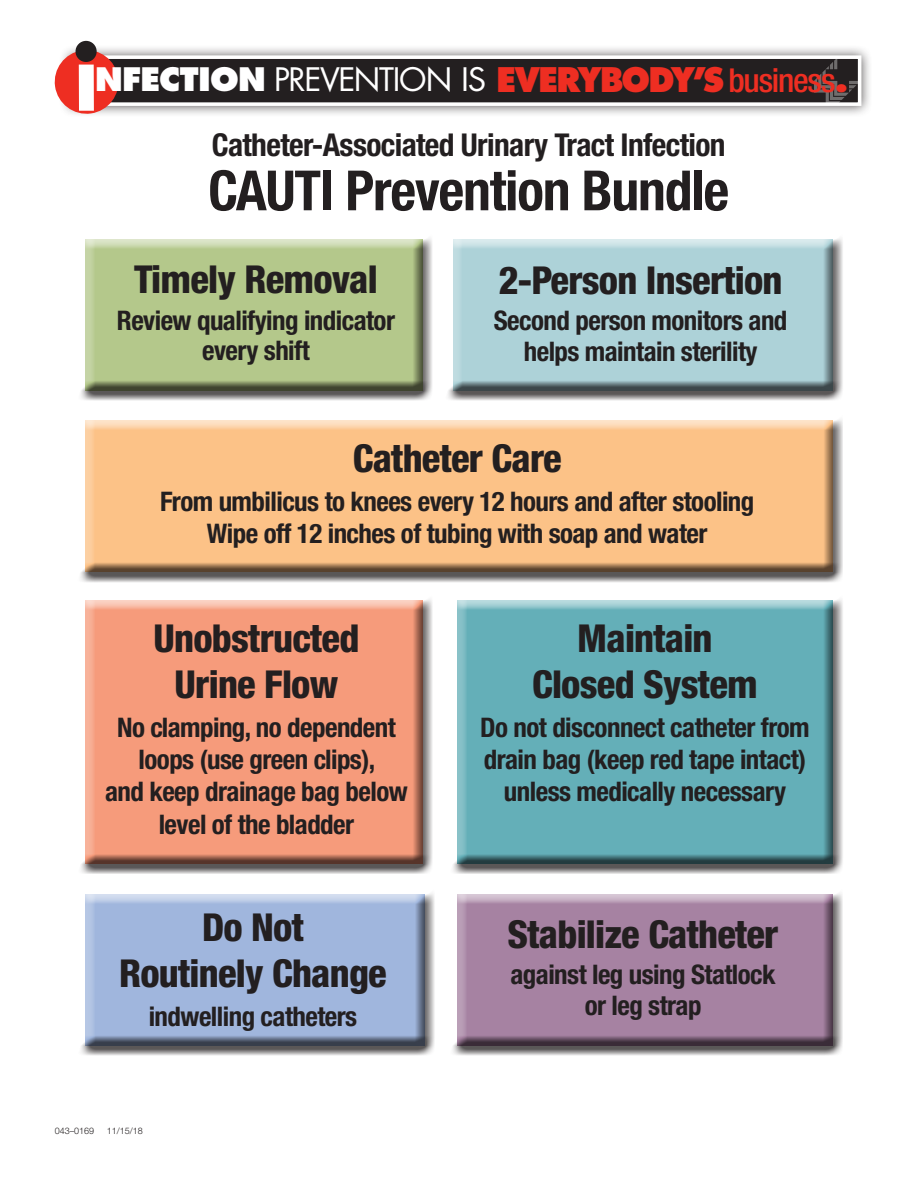
<style>
.page{position:relative;width:918px;height:1188px;background:#fff}
.page>*{position:absolute;margin:0;border:0;box-sizing:border-box;transform-origin:0 0}
.t1{font:700 condensed 55.5px "Helvetica Neue";letter-spacing:-.02em;color:#231f20}
.t2{font:800 condensed 38.55px/46.2px "Helvetica Neue";letter-spacing:-.02em;color:#231f20;text-align:center}
.t3{font:31.5px "Futura Std";letter-spacing:-.04em;color:#fff}
.t4{font:700 condensed 31.5px "Helvetica Neue";letter-spacing:-.02em;color:#231f20}
.t5{font:700 condensed 27px/32.4px "Helvetica Neue";letter-spacing:-.02em;color:#231f20;text-align:center}
.t6{font:300 9px "Helvetica Neue";color:#231f20}
.s1{font-weight:800}
.s2{font-weight:800;font-size:33px;color:#ee2e22}
.s3{font-family:"Helvetica Neue";font-weight:500;font-stretch:condensed;font-size:33px;color:#ee2e22}
</style>
<div class="page">
<div style="left:58px;top:44px;width:815px;height:73px;background:#231f20;opacity:.75"></div>
<svg style="left:54px;top:48px;width:809px;height:68px"></svg>
<div style="left:79px;top:65px;width:15px;height:46px;background:#fff"></div>
<div style="left:76px;top:41px;width:21px;height:21px;background:#231f20;border-radius:50%"></div>
<div style="left:77px;top:594px;width:356px;height:280px;background:#231f20;opacity:.75"></div>
<div style="left:77px;top:887px;width:358px;height:169px;background:#231f20;opacity:.75"></div>
<div style="left:449px;top:594px;width:394px;height:280px;background:#231f20;opacity:.75"></div>
<div style="left:77px;top:414px;width:766px;height:168px;background:#231f20;opacity:.75"></div>
<div style="left:449px;top:887px;width:394px;height:169px;background:#231f20;opacity:.75"></div>
<div style="left:77px;top:232px;width:356px;height:169px;background:#231f20;opacity:.75"></div>
<div style="left:444px;top:232px;width:399px;height:169px;background:#231f20;opacity:.75"></div>
<p class="t3" style="left:95px;top:60px;width:755px"><span class="s1">NFECTION</span> PREVENTION IS <span class="s2">EVERYBODY’S</span> <span class="s3">business</span><span class="s2">.</span></p>
<p class="t4" style="left:212px;top:125px;width:515px">Catheter-Associated Urinary Tract Infection</p>
<p class="t1" style="left:208px;top:157px;width:523px">CAUTI Prevention Bundle</p>
<p class="t2" style="left:134px;top:256px;width:245px">Timely Removal</p>
<p class="t5" style="left:117px;top:305px;width:280px;line-height:30.3px">Review qualifying indicator every shift</p>
<p class="t2" style="left:499px;top:257px;width:286px">2-Person Insertion</p>
<p class="t5" style="left:494px;top:305px;width:295px;line-height:30.3px">Second person monitors and helps maintain sterility</p>
<p class="t2" style="left:353px;top:435px;width:210px">Catheter Care</p>
<p class="t5" style="left:160px;top:485px;width:596px">From umbilicus to knees every 12 hours and after stooling</p>
<p class="t5" style="left:207px;top:517px;width:502px">Wipe off 12 inches of tubing with soap and water</p>
<p class="t2" style="left:154px;top:614px;width:207px">Unobstructed<br>Urine Flow</p>
<p class="t5" style="left:105px;top:710px;width:304px">No clamping, no dependent loops (use green clips),<br>and keep drainage bag below level of the bladder</p>
<p class="t2" style="left:119px;top:903px;width:269px">Do Not<br>Routinely Change</p>
<p class="t5" style="left:149px;top:999px;width:210px">indwelling catheters</p>
<p class="t6" style="left:55px;top:1125px;width:41px">043–0169</p>
<p class="t6" style="left:107px;top:1125px;width:38px">11/15/18</p>
<p class="t2" style="left:532px;top:614px;width:227px">Maintain<br>Closed System</p>
<p class="t5" style="left:480px;top:710px;width:331px">Do not disconnect catheter from drain bag (keep red tape intact) unless medically necessary</p>
<p class="t2" style="left:508px;top:910px;width:272px">Stabilize Catheter</p>
<p class="t5" style="left:511px;top:959px;width:267px;line-height:30.3px">against leg using Statlock or leg strap</p>
</div>
